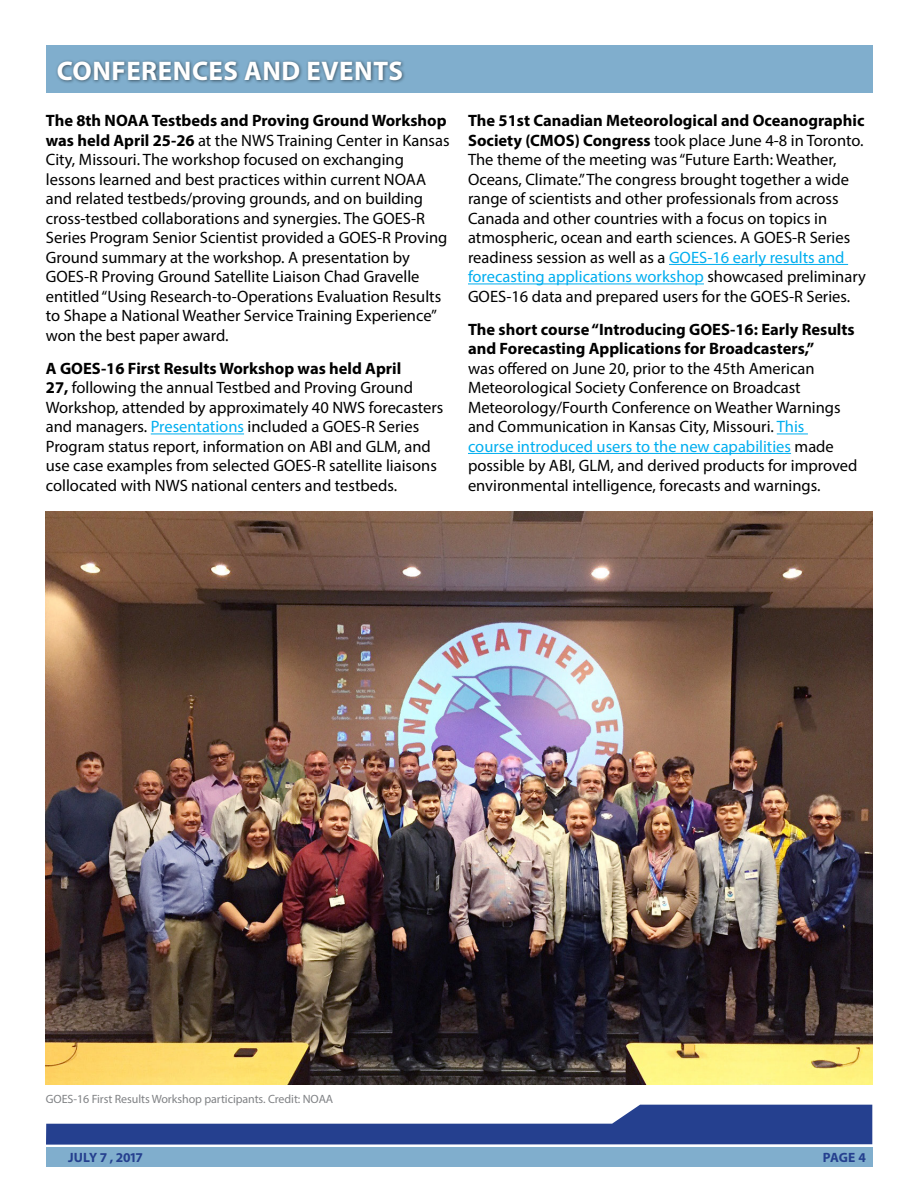
<style>
.page{position:relative;width:918px;height:1188px;background:#fff}
.page>*{position:absolute;margin:0;border:0;box-sizing:border-box;transform-origin:0 0}
.t1{font:700 27px "Myriad Pro";letter-spacing:.02em;color:#fff}
.t2{font:16.5px/19.5px "Myriad Pro";color:#000}
.t3{font:700 16.5px/19.5px "Myriad Pro";color:#000}
.t4{font:700 13.5px "Myriad Pro";letter-spacing:-.045em;color:#25408f}
.t5{font:700 13.5px "Myriad Pro";letter-spacing:-.01em;color:#25408f}
.t6{font:12px "Myriad Pro";letter-spacing:-.005em;color:#808285}
.s1{font-weight:700}
.s2{color:#00aeef}
</style>
<div class="page">
<div style="left:46px;top:45px;width:826px;height:48px;background:#80aecd"></div>
<div style="left:55px;top:59px;width:351px;height:26px;background:#000;opacity:.55"></div>
<hr style="left:151px;top:434px;width:93px;height:1px;background:#00aeef">
<hr style="left:669px;top:264px;width:179px;height:1px;background:#00aeef">
<hr style="left:468px;top:284px;width:236px;height:1px;background:#00aeef">
<hr style="left:777px;top:434px;width:31px;height:1px;background:#00aeef">
<hr style="left:468px;top:453px;width:323px;height:1px;background:#00aeef">
<img style="left:46px;top:512px;width:826px;height:573px">
<svg style="left:46px;top:1105px;width:826px;height:40px"></svg>
<div style="left:46px;top:1147px;width:826px;height:20px;background:#80aecd"></div>
<h1 class="t1" style="left:57px;top:53px;width:348px">CONFERENCES AND EVENTS</h1>
<p class="t2" style="left:46px;top:111px;width:405px"><span class="s1">The 8th NOAA Testbeds and Proving Ground Workshop was held April 25-26</span> at the NWS Training Center in Kansas City, Missouri. The workshop focused on exchanging lessons learned and best practices within current NOAA and related testbeds/proving grounds, and on building cross-testbed collaborations and synergies. The GOES-R Series Program Senior Scientist provided a GOES-R Proving Ground summary at the workshop. A presentation by GOES-R Proving Ground Satellite Liaison Chad Gravelle entitled “Using Research-to-Operations Evaluation Results to Shape a National Weather Service Training Experience” won the best paper award.</p>
<p class="t2" style="left:46px;top:358px;width:399px"><span class="s1">A GOES-16 First Results Workshop was held April<br>27,</span> following the annual Testbed and Proving Ground Workshop, attended by approximately 40 NWS forecasters and managers. <span class="s2">Presentations</span> included a GOES-R Series Program status report, information on ABI and GLM, and use case examples from selected GOES-R satellite liaisons collocated with NWS national centers and testbeds.</p>
<p class="t2" style="left:468px;top:111px;width:399px"><span class="s1">The 51st Canadian Meteorological and Oceanographic Society (CMOS) Congress</span> took place June 4-8 in Toronto.<br>The theme of the meeting was “Future Earth: Weather, Oceans, Climate.” The congress brought together a wide range of scientists and other professionals from across Canada and other countries with a focus on topics in atmospheric, ocean and earth sciences. A GOES-R Series readiness session as well as a <span class="s2">GOES-16 early results and forecasting applications workshop</span> showcased preliminary GOES-16 data and prepared users for the GOES-R Series.</p>
<p class="t3" style="left:468px;top:319px;width:388px">The short course “Introducing GOES-16: Early Results and Forecasting Applications for Broadcasters,”</p>
<p class="t2" style="left:468px;top:358px;width:391px">was offered on June 20, prior to the 45th American Meteorological Society Conference on Broadcast Meteorology/Fourth Conference on Weather Warnings and Communication in Kansas City, Missouri. <span class="s2">This<br>course introduced users to the new capabilities</span> made possible by ABI, GLM, and derived products for improved environmental intelligence, forecasts and warnings.</p>
<p class="t6" style="left:46px;top:1092px;width:289px">GOES-16 First Results Workshop participants. Credit: NOAA</p>
<p class="t4" style="left:68px;top:1148px;width:76px">JULY 7 , 2017</p>
<p class="t5" style="left:823px;top:1148px;width:45px">PAGE 4</p>
</div>
